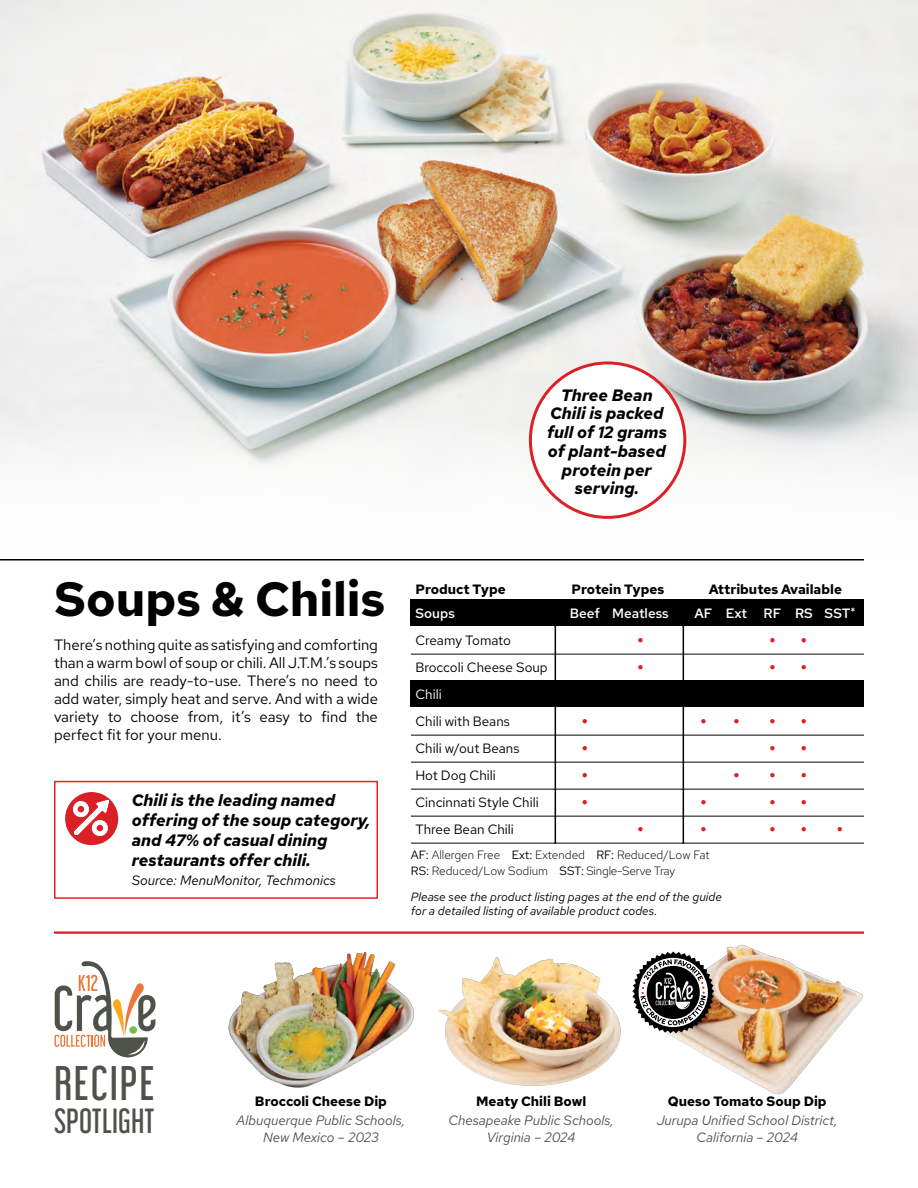
<style>
.page{position:relative;width:918px;height:1188px;background:#fff}
.page>*{position:absolute;margin:0;border:0;box-sizing:border-box;transform-origin:0 0}
.t1{font:700 48px "Red Hat Text";color:#000101}
.t2{font:43.35px "Libel Suit Rg";letter-spacing:.045em;color:#4e534a}
.t3{font:31.2px "Libel Suit Rg";letter-spacing:.005em;color:#4e534a}
.t4{font:700 18px "Red Hat Text";color:#db1f26}
.t5{font:italic 700 16.5px/18.8px "Red Hat Text";color:#000}
.t6{font:15px/18px "Red Hat Text";color:#000;text-align:justify}
.t7{font:italic 13.5px/16.2px "Red Hat Text";color:#4e534a;text-align:center}
.t8{font:13.5px "Red Hat Text";color:#000}
.t9{font:700 13.5px "Red Hat Text";color:#000}
.t10{font:500 13.5px "Red Hat Text";color:#fff}
.t11{font:italic 13.5px "Red Hat Text";color:#000}
.t12{font:13.5px "Red Hat Text";color:#fff}
.t13{font:italic 12px/14.4px "Red Hat Text";color:#000}
.t14{font:300 12px/16.5px "Red Hat Text";letter-spacing:-.01em;color:#000}
.s1{font-weight:400}
</style>
<div class="page">
<div style="left:54px;top:781px;width:324px;height:118px;border:2px solid #ed2124"></div>
<img style="left:0;top:0;width:918px;height:561px">
<hr style="left:54px;top:932px;width:810px;height:2px;background:#db1f26">
<svg style="left:65px;top:792px;width:54px;height:54px"></svg>
<div style="left:96px;top:825px;width:7px;height:6px;background:#db1f26;border-radius:50%"></div>
<div style="left:411px;top:599px;width:453px;height:27px;background:#000"></div>
<div style="left:411px;top:680px;width:453px;height:27px;background:#000"></div>
<hr style="left:411px;top:653px;width:453px;height:2px;background:#000">
<hr style="left:411px;top:734px;width:453px;height:2px;background:#000">
<hr style="left:411px;top:761px;width:453px;height:2px;background:#000">
<hr style="left:411px;top:788px;width:453px;height:2px;background:#000">
<hr style="left:411px;top:815px;width:453px;height:2px;background:#000">
<hr style="left:411px;top:842px;width:453px;height:2px;background:#000">
<hr style="left:683px;top:602px;width:1px;height:242px;background:#000">
<hr style="left:555px;top:602px;width:1px;height:242px;background:#000">
<img style="left:228px;top:952px;width:186px;height:136px">
<svg style="left:55px;top:961px;width:101px;height:96px"></svg>
<div style="left:530px;top:363px;width:155px;height:154px;background:#fff;border-radius:50%"></div>
<div style="left:529px;top:361px;width:157px;height:158px;border:3px solid #db2127;border-radius:50%"></div>
<img style="left:439px;top:957px;width:182px;height:129px">
<img style="left:667px;top:944px;width:196px;height:151px">
<svg style="left:632px;top:952px;width:82px;height:81px"></svg>
<p class="t5" style="left:547px;top:385px;width:122px;text-align:center">Three Bean<br>Chili is packed full of 12 grams of plant-based protein per serving.</p>
<h1 class="t1" style="left:54px;top:568px;width:332px">Soups &amp; Chilis</h1>
<p class="t6" style="left:54px;top:635px;width:326px">There’s nothing quite as satisfying and comforting than a warm bowl of soup or chili. All J.T.M.’s soups and chilis are ready-to-use. There’s no need to add water, simply heat and serve. And with a wide variety to choose from, it’s easy to find the perfect fit for your menu.</p>
<p class="t5" style="left:132px;top:790px;width:240px;line-height:19.8px">Chili is the leading named offering of the soup category, and 47% of casual dining restaurants offer chili.</p>
<p class="t11" style="left:132px;top:872px;width:206px">Source: MenuMonitor, Techmonics</p>
<p class="t9" style="left:415px;top:580px;width:92px">Product Type</p>
<p class="t9" style="left:572px;top:580px;width:94px">Protein Types</p>
<p class="t9" style="left:709px;top:580px;width:135px">Attributes Available</p>
<p class="t10" style="left:415px;top:604px;width:41px">Soups</p>
<p class="t10" style="left:570px;top:604px;width:100px">Beef Meatless</p>
<p class="t10" style="left:694px;top:604px;width:162px">AF Ext RF RS SST<sup>*</sup></p>
<p class="t8" style="left:415px;top:631px;width:97px">Creamy Tomato</p>
<p class="t4" style="left:637px;top:628px;width:8px">•</p>
<p class="t4" style="left:769px;top:628px;width:40px">• •</p>
<p class="t8" style="left:415px;top:658px;width:134px">Broccoli Cheese Soup</p>
<p class="t4" style="left:637px;top:655px;width:8px">•</p>
<p class="t4" style="left:769px;top:655px;width:40px">• •</p>
<p class="t12" style="left:415px;top:685px;width:28px">Chili</p>
<p class="t8" style="left:415px;top:712px;width:96px">Chili with Beans</p>
<p class="t4" style="left:582px;top:709px;width:8px">•</p>
<p class="t4" style="left:700px;top:709px;width:41px">• •</p>
<p class="t4" style="left:769px;top:709px;width:40px">• •</p>
<p class="t8" style="left:415px;top:739px;width:106px">Chili w/out Beans</p>
<p class="t4" style="left:582px;top:736px;width:8px">•</p>
<p class="t4" style="left:769px;top:736px;width:40px">• •</p>
<p class="t8" style="left:415px;top:766px;width:82px">Hot Dog Chili</p>
<p class="t4" style="left:582px;top:763px;width:8px">•</p>
<p class="t4" style="left:733px;top:763px;width:44px">• •</p>
<p class="t4" style="left:801px;top:763px;width:8px">•</p>
<p class="t8" style="left:415px;top:793px;width:125px">Cincinnati Style Chili</p>
<p class="t4" style="left:582px;top:790px;width:8px">•</p>
<p class="t4" style="left:700px;top:790px;width:8px">•</p>
<p class="t4" style="left:769px;top:790px;width:40px">• •</p>
<p class="t8" style="left:415px;top:820px;width:100px">Three Bean Chili</p>
<p class="t4" style="left:637px;top:817px;width:8px">•</p>
<p class="t4" style="left:700px;top:817px;width:8px">•</p>
<p class="t4" style="left:769px;top:817px;width:40px">• •</p>
<p class="t4" style="left:837px;top:817px;width:8px">•</p>
<p class="t14" style="left:411px;top:846px;width:300px"><span class="s1">AF:</span> Allergen Free <span class="s1">Ext:</span> Extended <span class="s1">RF:</span> Reduced/Low Fat<br><span class="s1">RS:</span> Reduced/Low Sodium <span class="s1">SST:</span> Single-Serve Tray</p>
<p class="t13" style="left:411px;top:889px;width:312px">Please see the product listing pages at the end of the guide for a detailed listing of available product codes.</p>
<h2 class="t2" style="left:54px;top:1048px;width:102px">RECIPE</h2>
<h3 class="t3" style="left:54px;top:1095px;width:102px">SPOTLIGHT</h3>
<p class="t9" style="left:255px;top:1093px;width:134px">Broccoli Cheese Dip</p>
<p class="t7" style="left:237px;top:1112px;width:170px">Albuquerque Public Schools,<br>New Mexico – 2023</p>
<p class="t9" style="left:476px;top:1093px;width:112px">Meaty Chili Bowl</p>
<p class="t7" style="left:448px;top:1112px;width:167px">Chesapeake Public Schools,<br>Virginia – 2024</p>
<p class="t9" style="left:668px;top:1093px;width:160px">Queso Tomato Soup Dip</p>
<p class="t7" style="left:657px;top:1112px;width:182px">Jurupa Unified School District,<br>California – 2024</p>
</div>
